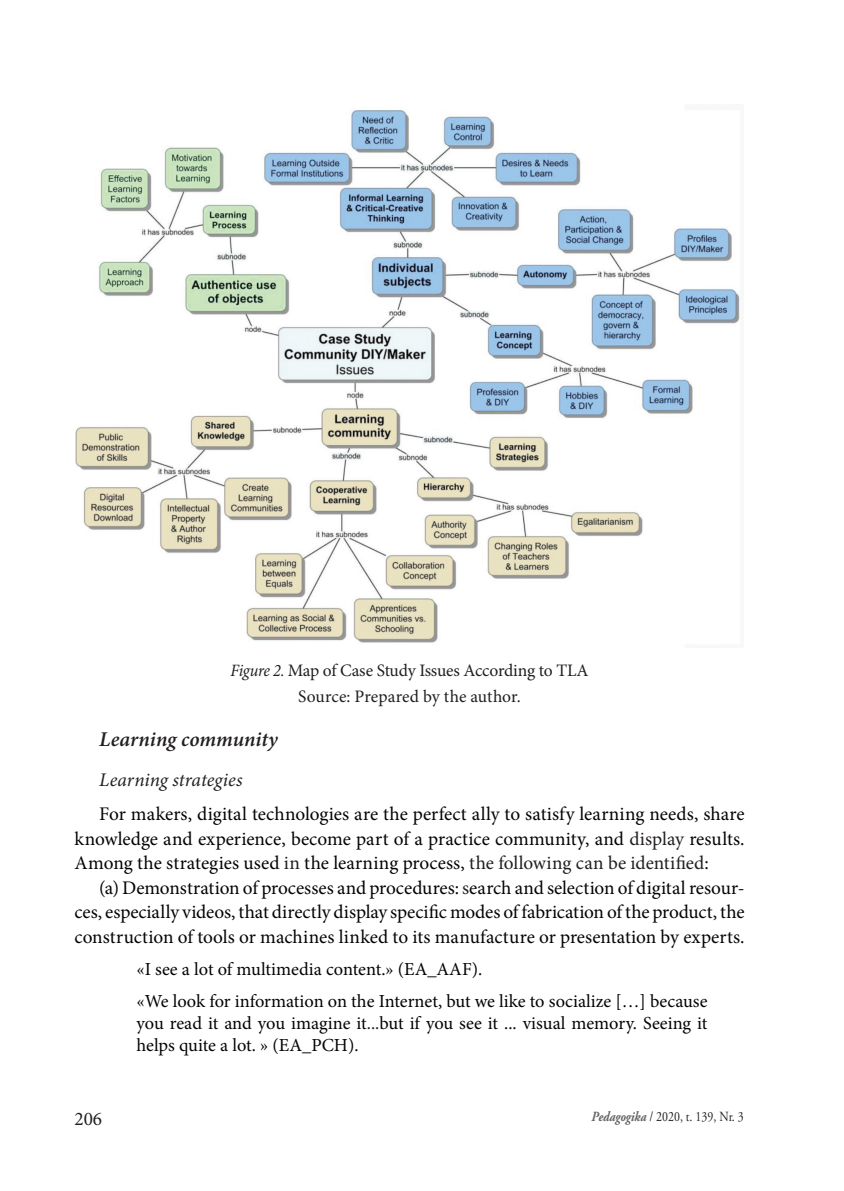
<style>
.page{position:relative;width:844px;height:1191px;background:#fff}
.page>*{position:absolute;margin:0;border:0;box-sizing:border-box;transform-origin:0 0}
.t1{font:italic 600 21px "Minion Pro";color:#231f20}
.t2{font:19.25px/24.5px "Minion Pro";letter-spacing:.005em;color:#040503;text-align:justify}
.t3{font:italic 19.25px "Minion Pro";color:#231f20}
.t4{font:19.25px "Minion Pro";color:#231f20}
.t5{font:18.38px/31.8px "Minion Pro";color:#040503}
.t6{font:17.5px/25.9px "Minion Pro";letter-spacing:-.01em;color:#231f20;text-align:center}
.t7{font:14px "Adobe Garamond Pro";color:#231f20;scale:.85 1}
.s1{font-style:italic;font-stretch:condensed}
.s2{color:#231f20}
.s3{font-weight:700;font-style:italic;color:#636366}
</style>
<div class="page">
<img style="left:76px;top:110px;width:664px;height:533px">
<p class="t6" style="left:230px;top:657px;width:359px"><span class="s1">Figure 2.</span> Map of Case Study Issues According to TLA<br>Source: Prepared by the author.</p>
<p class="t1" style="left:99px;top:725px;width:180px">Learning community</p>
<p class="t3" style="left:99px;top:766px;width:145px">Learning strategies</p>
<p class="t2" style="left:74px;top:801px;width:671px;text-indent:25px">For makers, digital technologies are the perfect ally to satisfy learning needs, share knowledge and experience, become part of a practice community, and <span class="s2">display</span> results.<br>Among the strategies used <span class="s2">in</span> the learning process, <span class="s2">the following can be identified</span>:</p>
<p class="t2" style="left:74px;top:875px;width:671px;text-indent:25px">(a) Demonstration of processes and procedures: <span class="s2">s</span>earch and selection of digital resour&shy;ces, especially videos, that directly display specific modes of fabrication of the product, the construction of tools or machines linked to its manufacture or presentation by experts.</p>
<p class="t5" style="left:136px;top:952px;width:572px">«I see a lot of multimedia content.» (EA_AAF).<br>«We look for information on the Internet, but we like to socialize […] because</p>
<p class="t5" style="left:136px;top:1011px;width:572px;line-height:22.1px">you read it and you imagine it<span class="s2">...</span>but if you see it ... visual memory. Seeing it helps quite a lot. » (EA_PCH).</p>
<p class="t4" style="left:74px;top:1106px;width:29px">206</p>
<p class="t7" style="left:591px;top:1108px;width:180px"><span class="s3">Pedagogika</span> / 2020, t. 139, Nr. 3</p>
</div>
